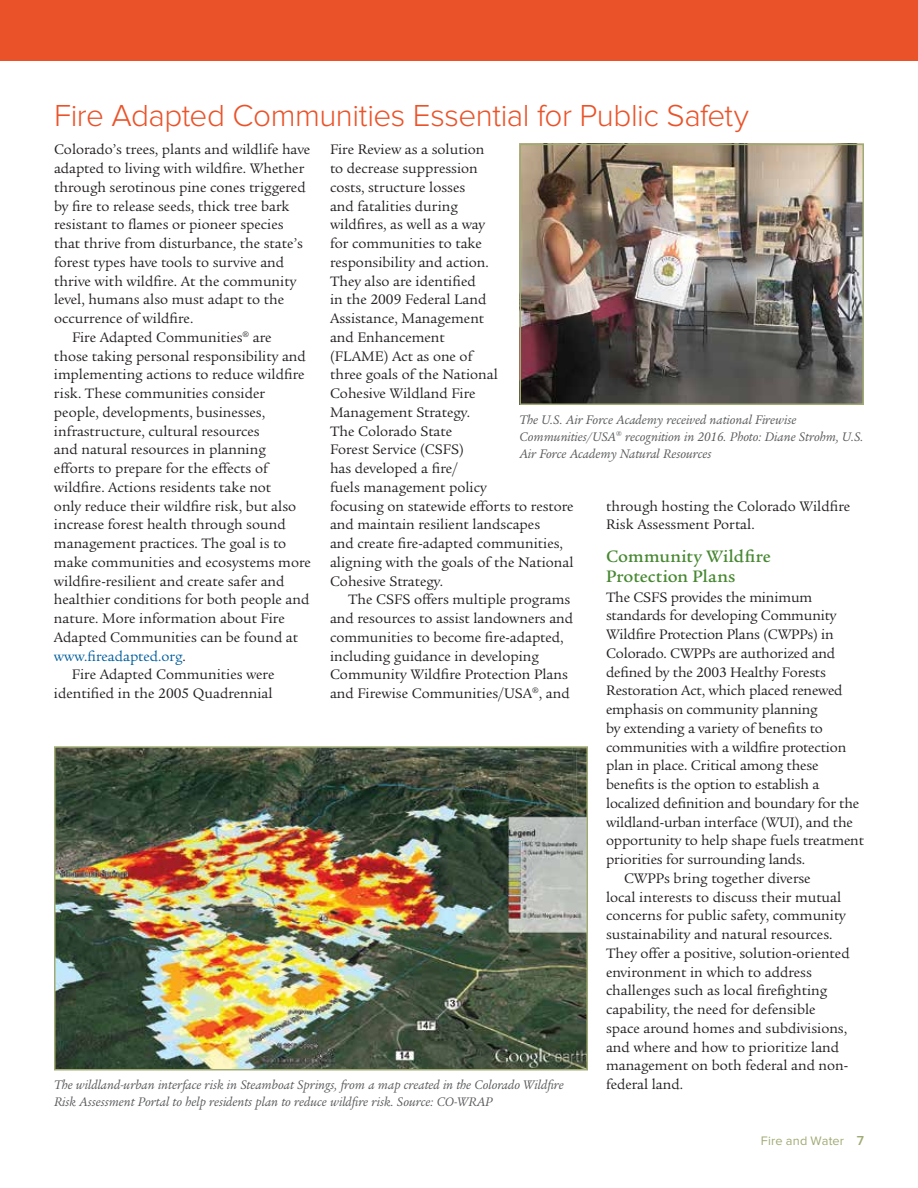
<style>
.page{position:relative;width:918px;height:1188px;background:#fff}
.page>*{position:absolute;margin:0;border:0;box-sizing:border-box;transform-origin:0 0}
.t1{font:300 31.5px "Proxima Nova";letter-spacing:-.015em;color:#ea5329}
.t2{font:500 18px/20.2px "Legacy Serif ITC Std";letter-spacing:.005em;color:#478831}
.t3{font:15px/18.8px "Legacy Serif ITC Std";color:#231f20}
.t4{font:15px "Legacy Serif ITC Std";color:#005e9e}
.t5{font:italic 13.5px/17.2px "Legacy Serif ITC Std";color:#58595b}
.t6{font:12.75px "Proxima Nova";letter-spacing:.015em;color:#a0ab74}
.s1{color:#231f20}
.s2{font-weight:600;font-size:13.5px}
</style>
<div class="page">
<img style="left:57px;top:749px;width:528px;height:318px">
<div style="left:54px;top:746px;width:534px;height:324px;border:2px solid #a0ab74"></div>
<img style="left:522px;top:147px;width:339px;height:255px">
<div style="left:519px;top:144px;width:345px;height:261px;border:2px solid #a0ab74"></div>
<div style="left:0;top:0;width:918px;height:61px;background:#ea5329"></div>
<h1 class="t1" style="left:54px;top:98px;width:697px">Fire Adapted Communities Essential for Public Safety</h1>
<p class="t3" style="left:330px;top:140px;width:245px">Fire Review as a solution<br>to decrease suppression<br>costs, structure losses<br>and fatalities during<br>wildfires, as well as a way<br>for communities to take<br>responsibility and action.<br>They also are identified<br>in the 2009 Federal Land<br>Assistance, Management<br>and Enhancement<br>(FLAME) Act as one of<br>three goals of the National<br>Cohesive Wildland Fire<br>Management Strategy.<br>The Colorado State<br>Forest Service (CSFS)<br>has developed a fire/<br>fuels management policy<br>focusing on statewide efforts to restore and maintain resilient landscapes<br>and create fire-adapted communities, aligning with the goals of the National<br>Cohesive Strategy.</p>
<p class="t3" style="left:330px;top:590px;width:245px;text-indent:18px">The CSFS offers multiple programs and resources to assist landowners and communities to become fire-adapted, including guidance in developing Community Wildfire Protection Plans and Firewise Communities/USA<sup>®</sup>, and</p>
<p class="t3" style="left:54px;top:140px;width:258px">Colorado’s trees, plants and wildlife have</p>
<p class="t3" style="left:54px;top:159px;width:252px">adapted to living with wildfire. Whether</p>
<p class="t3" style="left:54px;top:178px;width:253px">through serotinous pine cones triggered</p>
<p class="t3" style="left:54px;top:197px;width:237px">by fire to release seeds, thick tree bark</p>
<p class="t3" style="left:54px;top:215px;width:231px">resistant to flames or pioneer species</p>
<p class="t3" style="left:54px;top:234px;width:250px">that thrive from disturbance, the state’s</p>
<p class="t3" style="left:54px;top:253px;width:232px">forest types have tools to survive and</p>
<p class="t3" style="left:54px;top:272px;width:244px">thrive with wildfire. At the community</p>
<p class="t3" style="left:54px;top:290px;width:232px">level, humans also must adapt to the</p>
<p class="t3" style="left:54px;top:309px;width:141px">occurrence of wildfire.</p>
<p class="t3" style="left:72px;top:328px;width:201px">Fire Adapted Communities<sup>®</sup> are</p>
<p class="t3" style="left:54px;top:347px;width:253px">those taking personal responsibility and</p>
<p class="t3" style="left:54px;top:365px;width:252px">implementing actions to reduce wildfire</p>
<p class="t3" style="left:54px;top:384px;width:213px">risk. These communities consider</p>
<p class="t3" style="left:54px;top:403px;width:213px">people, developments, businesses,</p>
<p class="t3" style="left:54px;top:422px;width:207px">infrastructure, cultural resources</p>
<p class="t3" style="left:54px;top:440px;width:213px">and natural resources in planning</p>
<p class="t3" style="left:54px;top:459px;width:216px">efforts to prepare for the effects of</p>
<p class="t3" style="left:54px;top:478px;width:219px">wildfire. Actions residents take not</p>
<p class="t3" style="left:54px;top:497px;width:244px">only reduce their wildfire risk, but also</p>
<p class="t3" style="left:54px;top:515px;width:233px">increase forest health through sound</p>
<p class="t3" style="left:54px;top:534px;width:234px">management practices. The goal is to</p>
<p class="t3" style="left:54px;top:553px;width:258px">make communities and ecosystems more</p>
<p class="t3" style="left:54px;top:572px;width:232px">wildfire-resilient and create safer and</p>
<p class="t3" style="left:54px;top:590px;width:257px">healthier conditions for both people and</p>
<p class="t3" style="left:54px;top:609px;width:232px">nature. More information about Fire</p>
<p class="t3" style="left:54px;top:628px;width:246px">Adapted Communities can be found at</p>
<p class="t4" style="left:54px;top:647px;width:133px">www.fireadapted.org<span class="s1">.</span></p>
<p class="t3" style="left:72px;top:665px;width:204px">Fire Adapted Communities were</p>
<p class="t3" style="left:54px;top:684px;width:220px">identified in the 2005 Quadrennial</p>
<p class="t5" style="left:519px;top:411px;width:346px">The U.S. Air Force Academy received national Firewise<br>Communities/USA<sup>®</sup> recognition in 2016. Photo: Diane Strohm, U.S.<br>Air Force Academy Natural Resources</p>
<p class="t3" style="left:606px;top:497px;width:246px">through hosting the Colorado Wildfire<br>Risk Assessment Portal.</p>
<p class="t2" style="left:606px;top:546px;width:166px">Community Wildfire<br>Protection Plans</p>
<p class="t3" style="left:606px;top:588px;width:208px">The CSFS provides the minimum</p>
<p class="t3" style="left:606px;top:607px;width:232px">standards for developing Community</p>
<p class="t3" style="left:606px;top:625px;width:229px">Wildfire Protection Plans (CWPPs) in</p>
<p class="t3" style="left:606px;top:644px;width:231px">Colorado. CWPPs are authorized and</p>
<p class="t3" style="left:606px;top:663px;width:221px">defined by the 2003 Healthy Forests</p>
<p class="t3" style="left:606px;top:682px;width:238px">Restoration Act, which placed renewed</p>
<p class="t3" style="left:606px;top:700px;width:213px">emphasis on community planning</p>
<p class="t3" style="left:606px;top:719px;width:218px">by extending a variety of benefits to</p>
<p class="t3" style="left:606px;top:738px;width:242px">communities with a wildfire protection</p>
<p class="t3" style="left:606px;top:757px;width:214px">plan in place. Critical among these</p>
<p class="t3" style="left:606px;top:775px;width:215px">benefits is the option to establish a</p>
<p class="t3" style="left:606px;top:794px;width:255px">localized definition and boundary for the</p>
<p class="t3" style="left:606px;top:813px;width:248px">wildland-urban interface (WUI), and the</p>
<p class="t3" style="left:606px;top:832px;width:259px">opportunity to help shape fuels treatment</p>
<p class="t3" style="left:606px;top:850px;width:201px">priorities for surrounding lands.</p>
<p class="t3" style="left:624px;top:869px;width:188px">CWPPs bring together diverse</p>
<p class="t3" style="left:606px;top:888px;width:237px">local interests to discuss their mutual</p>
<p class="t3" style="left:606px;top:907px;width:241px">concerns for public safety, community</p>
<p class="t3" style="left:606px;top:925px;width:228px">sustainability and natural resources.</p>
<p class="t3" style="left:606px;top:944px;width:245px">They offer a positive, solution-oriented</p>
<p class="t3" style="left:606px;top:963px;width:207px">environment in which to address</p>
<p class="t3" style="left:606px;top:982px;width:223px">challenges such as local firefighting</p>
<p class="t3" style="left:606px;top:1000px;width:211px">capability, the need for defensible</p>
<p class="t3" style="left:606px;top:1019px;width:243px">space around homes and subdivisions,</p>
<p class="t3" style="left:606px;top:1038px;width:235px">and where and how to prioritize land</p>
<p class="t3" style="left:606px;top:1057px;width:244px">management on both federal and non-</p>
<p class="t3" style="left:606px;top:1075px;width:79px">federal land.</p>
<p class="t5" style="left:54px;top:1076px;width:511px">The wildland-urban interface risk in Steamboat Springs, from a map created in the Colorado Wildfire<br>Risk Assessment Portal to help residents plan to reduce wildfire risk. Source: CO-WRAP</p>
<p class="t6" style="left:761px;top:1133px;width:105px">Fire and Water <span class="s2">7</span></p>
</div>
